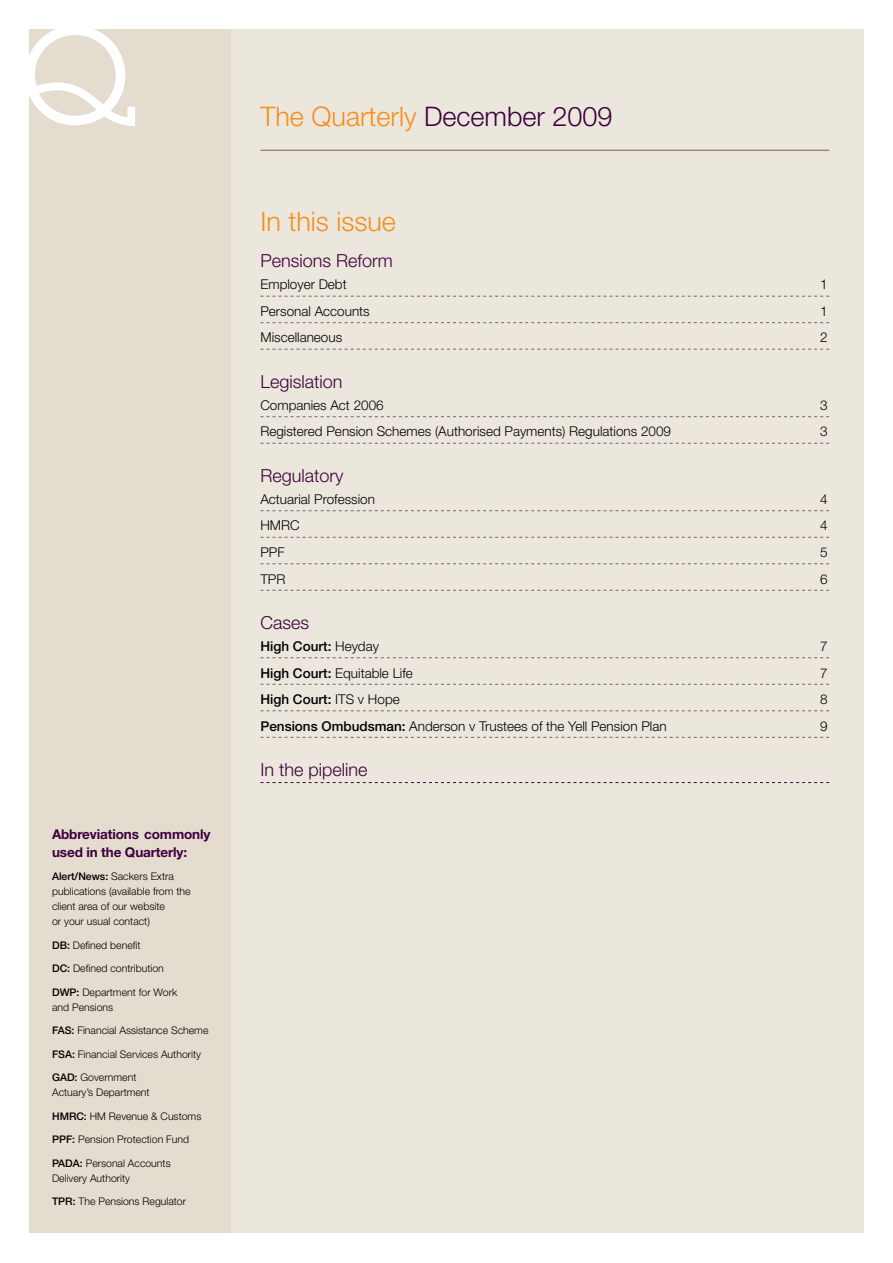
<style>
.page{position:relative;width:893px;height:1263px;background:#fff}
.page>*{position:absolute;margin:0;border:0;box-sizing:border-box;transform-origin:0 0}
.t1{font:300 27px "Helvetica Neue";color:#f78d1e}
.t2{font:300 18px "Helvetica Neue";color:#3f003d}
.t3{font:300 13.5px "Helvetica Neue";color:#000}
.t4{font:700 13.5px/18px "Helvetica Neue";letter-spacing:-.01em;color:#3f003d}
.t5{font:500 13.5px "Helvetica Neue";color:#000}
.t6{font:300 10.5px/15px "Helvetica Neue";color:#000}
.s1{font-weight:500}
.s2{color:#3f003d}
.s3{font-weight:300}
</style>
<div class="page">
<div style="left:30px;top:30px;width:201px;height:1203px;background:#e3dccf"></div>
<div style="left:231px;top:30px;width:632px;height:1203px;background:#ece7dd"></div>
<svg style="left:260px;top:296px;width:569px;height:1px"></svg>
<svg style="left:260px;top:322px;width:569px;height:1px"></svg>
<svg style="left:260px;top:349px;width:569px;height:1px"></svg>
<svg style="left:260px;top:416px;width:569px;height:1px"></svg>
<svg style="left:260px;top:443px;width:569px;height:1px"></svg>
<svg style="left:260px;top:510px;width:569px;height:1px"></svg>
<svg style="left:260px;top:537px;width:569px;height:1px"></svg>
<svg style="left:260px;top:563px;width:569px;height:1px"></svg>
<svg style="left:260px;top:590px;width:569px;height:1px"></svg>
<svg style="left:260px;top:657px;width:569px;height:1px"></svg>
<svg style="left:260px;top:684px;width:569px;height:1px"></svg>
<svg style="left:260px;top:710px;width:569px;height:1px"></svg>
<svg style="left:260px;top:737px;width:569px;height:1px"></svg>
<svg style="left:260px;top:782px;width:569px;height:1px"></svg>
<svg style="left:29px;top:29px;width:106px;height:97px"></svg>
<hr style="left:260px;top:150px;width:569px;height:1px;background:#76645d">
<p class="t4" style="left:52px;top:824px;width:160px">Abbreviations commonly used in the Quarterly:</p>
<p class="t6" style="left:52px;top:869px;width:140px"><span class="s1">Alert/News:</span> Sackers Extra publications (available from the client area of our website<br>or your usual contact)</p>
<p class="t6" style="left:52px;top:937px;width:90px"><span class="s1">DB:</span> Defined benefit</p>
<p class="t6" style="left:52px;top:961px;width:113px"><span class="s1">DC:</span> Defined contribution</p>
<p class="t6" style="left:52px;top:984px;width:127px"><span class="s1">DWP:</span> Department for Work and Pensions</p>
<p class="t6" style="left:52px;top:1023px;width:158px"><span class="s1">FAS:</span> Financial Assistance Scheme</p>
<p class="t6" style="left:52px;top:1046px;width:150px"><span class="s1">FSA:</span> Financial Services Authority</p>
<p class="t6" style="left:52px;top:1070px;width:99px"><span class="s1">GAD:</span> Government<br>Actuary’s Department</p>
<p class="t6" style="left:52px;top:1108px;width:151px"><span class="s1">HMRC:</span> HM Revenue &amp; Customs</p>
<p class="t6" style="left:52px;top:1132px;width:139px"><span class="s1">PPF:</span> Pension Protection Fund</p>
<p class="t6" style="left:52px;top:1155px;width:120px"><span class="s1">PADA:</span> Personal Accounts<br>Delivery Authority</p>
<p class="t6" style="left:52px;top:1194px;width:136px"><span class="s1">TPR:</span> The Pensions Regulator</p>
<h1 class="t1" style="left:260px;top:100px;width:354px">The Quarterly <span class="s2">December 2009</span></h1>
<h1 class="t1" style="left:260px;top:205px;width:137px">In this issue</h1>
<h2 class="t2" style="left:260px;top:250px;width:134px">Pensions Reform</h2>
<p class="t3" style="left:260px;top:276px;width:88px">Employer Debt</p>
<p class="t3" style="left:820px;top:276px;width:9px">1</p>
<p class="t3" style="left:260px;top:303px;width:111px">Personal Accounts</p>
<p class="t3" style="left:820px;top:303px;width:9px">1</p>
<p class="t3" style="left:260px;top:329px;width:83px">Miscellaneous</p>
<p class="t3" style="left:820px;top:329px;width:9px">2</p>
<h2 class="t2" style="left:260px;top:370px;width:84px">Legislation</h2>
<p class="t3" style="left:260px;top:397px;width:125px">Companies Act 2006</p>
<p class="t3" style="left:820px;top:397px;width:9px">3</p>
<p class="t3" style="left:260px;top:423px;width:412px">Registered Pension Schemes (Authorised Payments) Regulations 2009</p>
<p class="t3" style="left:820px;top:423px;width:9px">3</p>
<h2 class="t2" style="left:260px;top:464px;width:85px">Regulatory</h2>
<p class="t3" style="left:260px;top:491px;width:116px">Actuarial Profession</p>
<p class="t3" style="left:820px;top:491px;width:9px">4</p>
<p class="t3" style="left:260px;top:517px;width:41px">HMRC</p>
<p class="t3" style="left:820px;top:517px;width:9px">4</p>
<p class="t3" style="left:260px;top:544px;width:26px">PPF</p>
<p class="t3" style="left:820px;top:544px;width:9px">5</p>
<p class="t3" style="left:260px;top:570px;width:27px">TPR</p>
<p class="t3" style="left:820px;top:570px;width:9px">6</p>
<h2 class="t2" style="left:260px;top:611px;width:50px">Cases</h2>
<p class="t5" style="left:260px;top:638px;width:120px">High Court: <span class="s3">Heyday</span></p>
<p class="t3" style="left:820px;top:638px;width:9px">7</p>
<p class="t3" style="left:260px;top:664px;width:154px"><span class="s1">High Court:</span> Equitable Life</p>
<p class="t3" style="left:820px;top:664px;width:9px">7</p>
<p class="t5" style="left:260px;top:691px;width:141px">High Court: <span class="s3">ITS v Hope</span></p>
<p class="t3" style="left:820px;top:691px;width:9px">8</p>
<p class="t3" style="left:260px;top:717px;width:408px"><span class="s1">Pensions Ombudsman:</span> Anderson v Trustees of the Yell Pension Plan</p>
<p class="t3" style="left:820px;top:717px;width:9px">9</p>
<h2 class="t2" style="left:260px;top:758px;width:109px">In the pipeline</h2>
</div>
